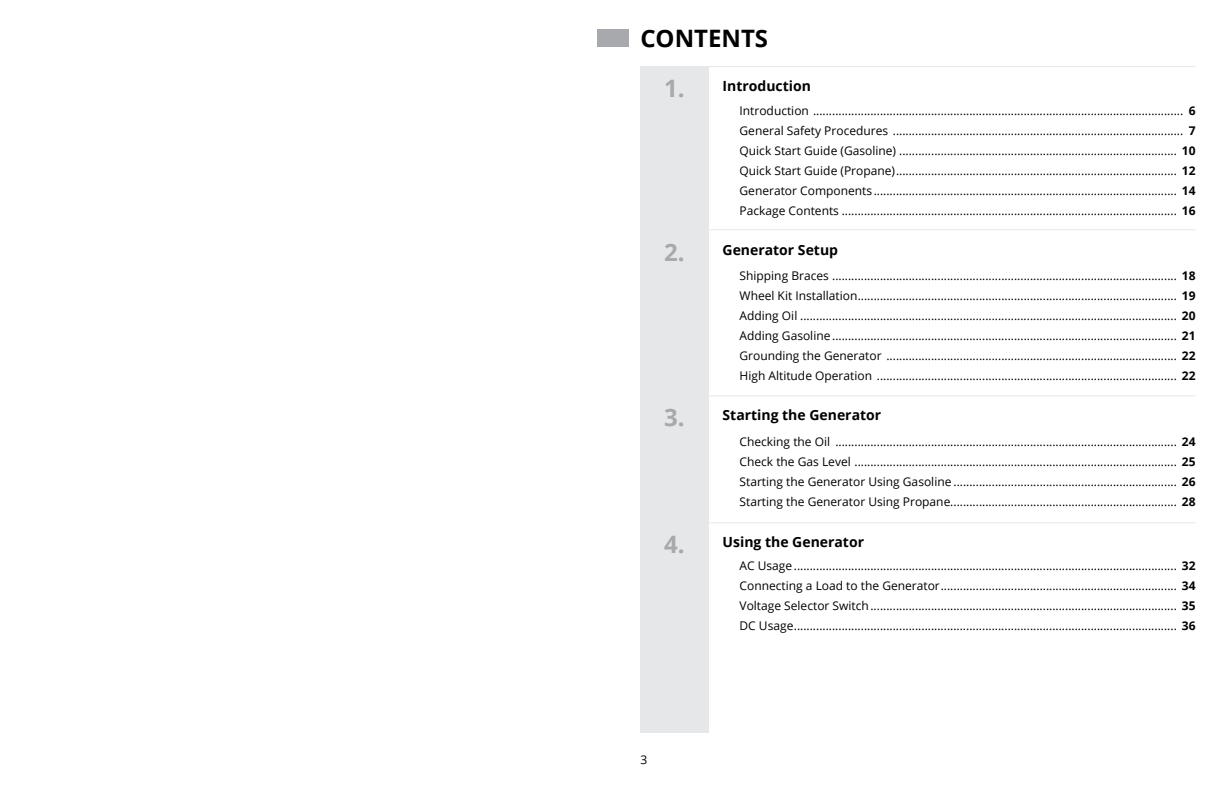
<style>
.page{position:relative;width:1224px;height:792px;background:#fff}
.page>*{position:absolute;margin:0;border:0;box-sizing:border-box;transform-origin:0 0}
.t1{font:700 24px "Open Sans";color:#a7a9ac}
.t2{font:700 24px "Open Sans";color:#000}
.t3{font:700 14px "Open Sans";color:#000}
.t4{font:12px/20px "Open Sans";color:#000;text-align:justify}
.s1{font-weight:700}
</style>
<div class="page">
<div style="left:640px;top:67px;width:68px;height:666px;background:#e6e7e8"></div>
<hr style="left:640px;top:66px;width:556px;height:1px;background:#e6e7e8">
<hr style="left:640px;top:522px;width:556px;height:1px;background:#e6e7e8">
<hr style="left:640px;top:395px;width:556px;height:1px;background:#e6e7e8">
<hr style="left:640px;top:229px;width:556px;height:1px;background:#e6e7e8">
<div style="left:598px;top:29px;width:31px;height:18px;background:#a7a9ac"></div>
<h1 class="t2" style="left:640px;top:21px;width:129px">CONTENTS</h1>
<h1 class="t1" style="left:664px;top:71px;width:22px">1.</h1>
<p class="t3" style="left:723px;top:76px;width:90px">Introduction</p>
<p class="t4" style="left:740px;top:100px;width:458px">Introduction .................................................................................................................... <span class="s1">6<br></span>General Safety Procedures ........................................................................................... <span class="s1">7<br></span>Quick Start Guide (Gasoline) ....................................................................................... <span class="s1">10<br></span>Quick Start Guide (Propane)........................................................................................ <span class="s1">12<br></span>Generator Components ............................................................................................... <span class="s1">14<br></span>Package Contents ......................................................................................................... <span class="s1">16</span></p>
<h1 class="t1" style="left:664px;top:236px;width:22px">2.</h1>
<p class="t3" style="left:723px;top:240px;width:117px">Generator Setup</p>
<p class="t4" style="left:740px;top:265px;width:458px">Shipping Braces ............................................................................................................ <span class="s1">18<br></span>Wheel Kit Installation.................................................................................................... <span class="s1">19<br></span>Adding Oil ...................................................................................................................... <span class="s1">20<br></span>Adding Gasoline............................................................................................................ <span class="s1">21<br></span>Grounding the Generator ........................................................................................... <span class="s1">22<br></span>High Altitude Operation .............................................................................................. <span class="s1">22</span></p>
<h1 class="t1" style="left:664px;top:400px;width:22px">3.</h1>
<p class="t3" style="left:723px;top:405px;width:160px">Starting the Generator</p>
<p class="t4" style="left:740px;top:431px;width:458px">Checking the Oil ........................................................................................................... <span class="s1">24<br></span>Check the Gas Level ..................................................................................................... <span class="s1">25<br></span>Starting the Generator Using Gasoline ...................................................................... <span class="s1">26<br></span>Starting the Generator Using Propane....................................................................... <span class="s1">28</span></p>
<h1 class="t1" style="left:664px;top:527px;width:22px">4.</h1>
<p class="t3" style="left:723px;top:532px;width:143px">Using the Generator</p>
<p class="t4" style="left:740px;top:555px;width:458px">AC Usage........................................................................................................................ <span class="s1">32<br></span>Connecting a Load to the Generator.......................................................................... <span class="s1">34<br></span>Voltage Selector Switch................................................................................................ <span class="s1">35<br></span>DC Usage........................................................................................................................ <span class="s1">36</span></p>
<p class="t4" style="left:640px;top:749px;width:8px">3</p>
</div>
